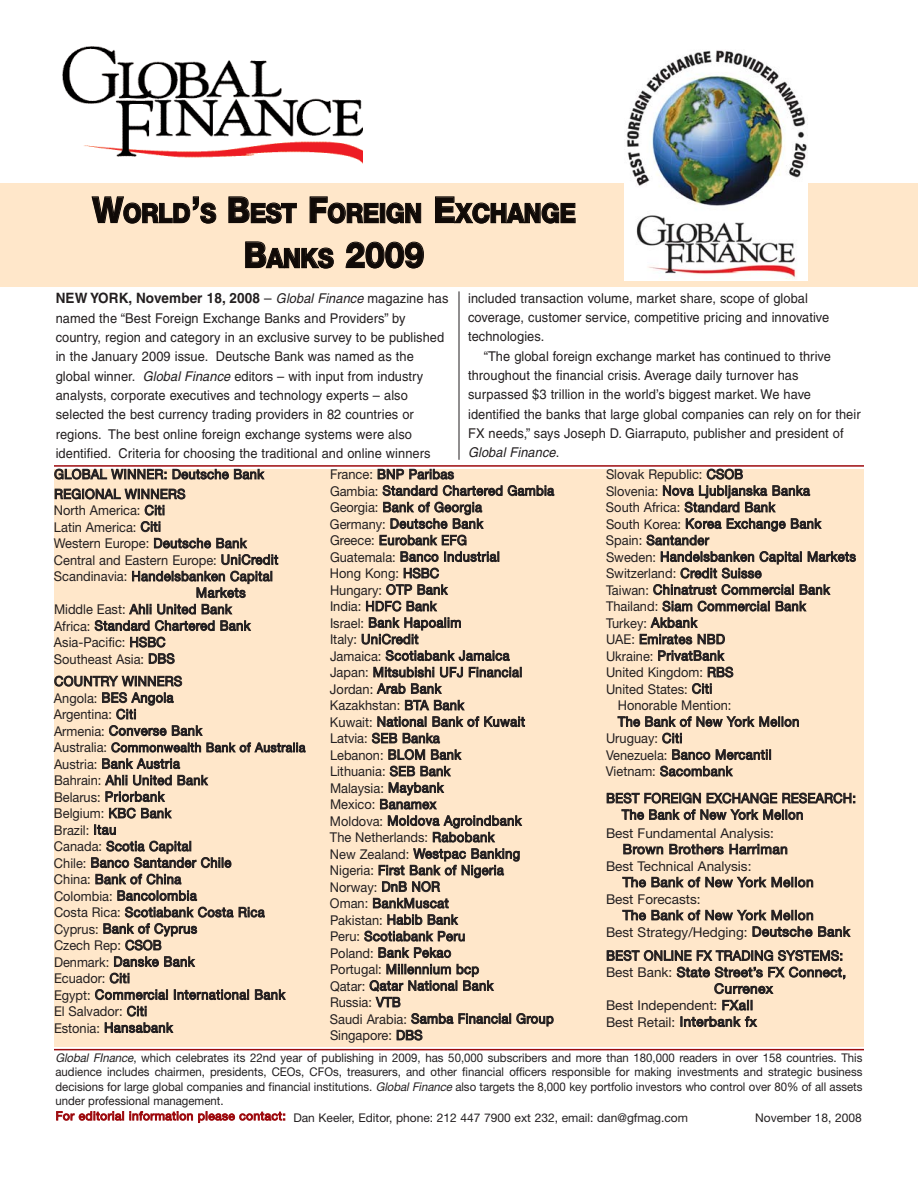
<style>
.page{position:relative;width:918px;height:1188px;background:#fff}
.page>*{position:absolute;margin:0;border:0;box-sizing:border-box;transform-origin:0 0}
.t1{font:800 36px "Helvetica Neue";color:#100a07;scale:.9 1}
.t2{font:800 27px "Helvetica Neue";letter-spacing:-.025em;color:#100a07;scale:.9 1}
.t3{font:700 14.25px "Helvetica";letter-spacing:.005em;color:#231f20;scale:.95 1}
.t4{font:13.5px/16.5px "Helvetica Neue";letter-spacing:.025em;color:#231f20;scale:.95 1}
.t5{font:13.5px/19.4px "Helvetica";letter-spacing:.005em;color:#231f20;scale:.95 1}
.t6{font:13.5px "Helvetica Neue";color:#231f20;scale:.95 1}
.t7{font:13.5px "Helvetica Neue";letter-spacing:.025em;color:#231f20}
.t8{font:13.5px "Helvetica Neue";color:#231f20}
.t9{font:13.5px "Helvetica Neue";letter-spacing:.005em;color:#231f20;scale:.95 1}
.t10{font:13.5px "Helvetica Neue";letter-spacing:.045em;color:#231f20;scale:.95 1}
.t11{font:12.75px "Helvetica Neue";letter-spacing:.035em;color:#231f20;scale:.95 1}
.t12{font:12px/14.4px "Helvetica Neue";color:#231f20;text-align:justify;scale:.95 1}
.t13{font:12px "Helvetica Neue";color:#231f20}
.s1{font-size:36px}
.s2{font-size:27px}
.s3{font-weight:400}
.s4{font-weight:400;font-style:italic;font-size:13.5px}
.s5{font-weight:400;font-size:13.5px}
.s6{font-style:italic}
.s7{font-size:13.5px}
.s8{color:#9d0a0e}
</style>
<div class="page">
<div style="left:0;top:183px;width:918px;height:104px;background:#ffe7ca"></div>
<img style="left:62px;top:46px;width:301px;height:118px">
<hr style="left:54px;top:465px;width:810px;height:2px;background:#9d0a0e">
<div style="left:54px;top:470px;width:810px;height:577px;background:#ffe7ca"></div>
<img style="left:624px;top:50px;width:184px;height:231px">
<hr style="left:459px;top:291px;width:1px;height:169px;background:#231f20">
<hr style="left:54px;top:1049px;width:810px;height:1px;background:#9d0a0e">
<h2 class="t2" style="left:92px;top:203px;width:539px"><span class="s1">W</span>ORLD<span class="s1">’</span>S <span class="s1">B</span>EST <span class="s1">F</span>OREIGN <span class="s1">E</span>XCHANGE</h2>
<h1 class="t1" style="left:244px;top:242px;width:203px">B<span class="s2">ANKS</span> 2009</h1>
<p class="t3" style="left:56px;top:293px;width:415px">NEW YORK, November 18, 2008 <span class="s3">–</span> <span class="s4">Global Finance</span> <span class="s5">magazine has</span></p>
<p class="t5" style="left:56px;top:309px;width:411px">named the “Best Foreign Exchange Banks and Providers” by country, region and category in an exclusive survey to be published in the January 2009 issue. Deutsche Bank was named as the global winner. <span class="s6">Global Finance</span> editors – with input from industry analysts, corporate executives and technology experts – also selected the best currency trading providers in 82 countries or regions. The best online foreign exchange systems were also identified. Criteria for choosing the traditional and online winners</p>
<p class="t5" style="left:468px;top:290px;width:382px">included transaction volume, market share, scope of global coverage, customer service, competitive pricing and innovative technologies.</p>
<p class="t5" style="left:468px;top:348px;width:415px;text-indent:16px">“The global foreign exchange market has continued to thrive throughout the financial crisis. Average daily turnover has surpassed $3 trillion in the world’s biggest market. We have identified the banks that large global companies can rely on for their FX needs,” says Joseph D. Giarraputo, publisher and president of <span class="s6">Global Finance</span>.</p>
<p class="t4" style="left:54px;top:466px;width:222px;line-height:19.8px">GLOBAL WINNER: Deutsche Bank<br>REGIONAL WINNERS</p>
<p class="t6" style="left:54px;top:506px;width:118px">North America: Citi</p>
<p class="t6" style="left:54px;top:522px;width:114px">Latin America: Citi</p>
<p class="t4" style="left:54px;top:536px;width:204px">Western Europe: Deutsche Bank</p>
<p class="t6" style="left:54px;top:555px;width:237px">Central and Eastern Europe: UniCredit</p>
<p class="t4" style="left:54px;top:569px;width:232px">Scandinavia: Handelsbanken Capital</p>
<p class="t10" style="left:196px;top:588px;width:54px">Markets</p>
<p class="t4" style="left:54px;top:602px;width:188px">Middle East: Ahli United Bank</p>
<p class="t4" style="left:54px;top:619px;width:208px">Africa: Standard Chartered Bank</p>
<p class="t6" style="left:54px;top:638px;width:119px">Asia-Pacific: HSBC</p>
<p class="t6" style="left:54px;top:654px;width:129px">Southeast Asia: DBS</p>
<p class="t4" style="left:54px;top:674px;width:157px">COUNTRY WINNERS<br>Angola: BES Angola<br>Argentina: Citi<br>Armenia: Converse Bank</p>
<p class="t11" style="left:54px;top:743px;width:266px"><span class="s7">Australia:</span> Commonwealth Bank of Australia</p>
<p class="t4" style="left:54px;top:757px;width:245px">Austria: Bank Austria<br>Bahrain: Ahli United Bank<br>Belarus: Priorbank<br>Belgium: KBC Bank<br>Brazil: Itau<br>Canada: Scotia Capital<br>Chile: Banco Santander Chile<br>China: Bank of China<br>Colombia: Bancolombia<br>Costa Rica: Scotiabank Costa Rica<br>Cyprus: Bank of Cyprus<br>Czech Rep: CSOB<br>Denmark: Danske Bank<br>Ecuador: Citi<br>Egypt: Commercial International Bank<br>El Salvador: Citi<br>Estonia: Hansabank</p>
<p class="t4" style="left:330px;top:467px;width:237px">France: BNP Paribas<br>Gambia: Standard Chartered Gambia<br>Georgia: Bank of Georgia<br>Germany: Deutsche Bank<br>Greece: Eurobank EFG<br>Guatemala: Banco Industrial<br>Hong Kong: HSBC<br>Hungary: OTP Bank<br>India: HDFC Bank<br>Israel: Bank Hapoalim<br>Italy: UniCredit<br>Jamaica: Scotiabank Jamaica<br>Japan: Mitsubishi UFJ Financial<br>Jordan: Arab Bank<br>Kazakhstan: BTA Bank<br>Kuwait: National Bank of Kuwait<br>Latvia: SEB Banka<br>Lebanon: BLOM Bank<br>Lithuania: SEB Bank<br>Malaysia: Maybank<br>Mexico: Banamex<br>Moldova: Moldova Agroindbank<br>The Netherlands: Rabobank<br>New Zealand: Westpac Banking<br>Nigeria: First Bank of Nigeria<br>Norway: DnB NOR<br>Oman: BankMuscat<br>Pakistan: Habib Bank<br>Peru: Scotiabank Peru<br>Poland: Bank Pekao<br>Portugal: Millennium bcp<br>Qatar: Qatar National Bank<br>Russia: VTB<br>Saudi Arabia: Samba Financial Group<br>Singapore: DBS</p>
<p class="t6" style="left:606px;top:469px;width:146px">Slovak Republic: CSOB</p>
<p class="t4" style="left:606px;top:484px;width:216px">Slovenia: Nova Ljubljanska Banka</p>
<p class="t4" style="left:606px;top:500px;width:179px">South Africa: Standard Bank</p>
<p class="t4" style="left:606px;top:517px;width:228px">South Korea: Korea Exchange Bank</p>
<p class="t4" style="left:606px;top:533px;width:110px">Spain: Santander</p>
<p class="t4" style="left:606px;top:550px;width:265px">Sweden: Handelsbanken Capital Markets</p>
<p class="t9" style="left:606px;top:568px;width:165px">Switzerland: Credit Suisse</p>
<p class="t4" style="left:606px;top:583px;width:237px">Taiwan: Chinatrust Commercial Bank</p>
<p class="t4" style="left:606px;top:599px;width:212px">Thailand: Siam Commercial Bank</p>
<p class="t4" style="left:606px;top:616px;width:97px">Turkey: Akbank</p>
<p class="t4" style="left:606px;top:632px;width:127px">UAE: Emirates NBD</p>
<p class="t4" style="left:606px;top:649px;width:126px">Ukraine: PrivatBank</p>
<p class="t6" style="left:606px;top:667px;width:136px">United Kingdom: RBS</p>
<p class="t6" style="left:606px;top:684px;width:113px">United States: Citi</p>
<p class="t6" style="left:618px;top:700px;width:121px">Honorable Mention:</p>
<p class="t4" style="left:618px;top:715px;width:192px">The Bank of New York Mellon</p>
<p class="t6" style="left:606px;top:733px;width:82px">Uruguay: Citi</p>
<p class="t4" style="left:606px;top:748px;width:176px">Venezuela: Banco Mercantil</p>
<p class="t4" style="left:606px;top:764px;width:134px">Vietnam: Sacombank</p>
<p class="t4" style="left:622px;top:791px;width:248px;text-indent:-16px">BEST FOREIGN EXCHANGE RESEARCH:<br>The Bank of New York Mellon</p>
<p class="t8" style="left:606px;top:828px;width:170px">Best Fundamental Analysis:</p>
<p class="t7" style="left:623px;top:844px;width:167px">Brown Brothers Harriman</p>
<p class="t8" style="left:606px;top:861px;width:147px">Best Technical Analysis:</p>
<p class="t7" style="left:623px;top:877px;width:192px">The Bank of New York Mellon</p>
<p class="t8" style="left:606px;top:894px;width:96px">Best Forecasts:</p>
<p class="t7" style="left:623px;top:910px;width:192px">The Bank of New York Mellon</p>
<p class="t8" style="left:606px;top:927px;width:245px">Best Strategy/Hedging: Deutsche Bank</p>
<p class="t4" style="left:606px;top:949px;width:251px">BEST ONLINE FX TRADING SYSTEMS:</p>
<p class="t7" style="left:606px;top:967px;width:242px">Best Bank: State Street’s FX Connect,</p>
<p class="t7" style="left:714px;top:984px;width:60px">Currenex</p>
<p class="t8" style="left:606px;top:1000px;width:149px">Best Independent: FXall</p>
<p class="t7" style="left:606px;top:1017px;width:152px">Best Retail: Interbank fx</p>
<p class="t12" style="left:55px;top:1051px;width:851px"><span class="s6">Global FInance</span>, which celebrates its 22nd year of publishing in 2009, has 50,000 subscribers and more than 180,000 readers in over 158 countries. This audience includes chairmen, presidents, CEOs, CFOs, treasurers, and other financial officers responsible for making investments and strategic business decisions for large global companies and financial institutions. <span class="s6">Global Finance</span>also targets the 8,000 key portfolio investors who control over 80% of all assets under professional management.</p>
<p class="t13" style="left:56px;top:1113px;width:634px"><span class="s8">For editorial information please contact:</span> Dan Keeler, Editor, phone: 212 447 7900 ext 232, email: dan@gfmag.com</p>
<p class="t13" style="left:755px;top:1113px;width:108px">November 18, 2008</p>
</div>
